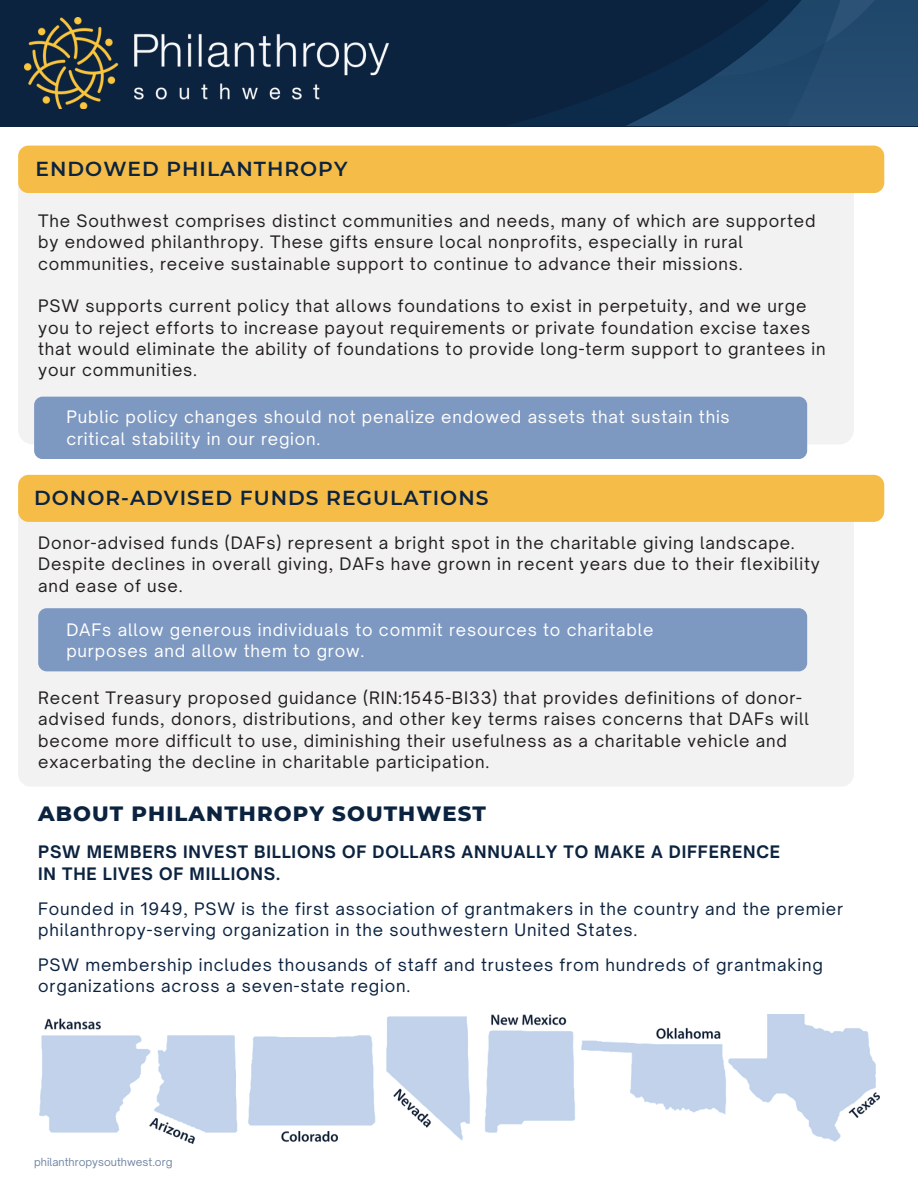
<style>
.page{position:relative;width:918px;height:1188px;background:#fff}
.page>*{position:absolute;margin:0;border:0;box-sizing:border-box;transform-origin:0 0}
.t1{font:800 21.15px "Montserrat";letter-spacing:.05em;color:#0c2340}
.t2{font:600 20.25px "Montserrat";letter-spacing:.05em;color:#0c2340}
.t3{font:16.5px/21.3px "Open Sauce One";letter-spacing:.05em;color:#231f20}
.t4{font:16.5px/21.3px "Open Sauce One";letter-spacing:.05em;color:#0c2340}
.t5{font:16.5px/21.3px "Open Sauce One";letter-spacing:.05em;color:#fff}
.t6{font:700 16.5px/21.3px "Open Sauce One";letter-spacing:.05em;color:#0c2340}
.t7{font:10.65px "Open Sauce One";color:#7388a6}
</style>
<div class="page">
<div style="left:18px;top:522px;width:836px;height:264px;background:#f2f2f2"></div>
<div style="left:18px;top:475px;width:866px;height:47px;background:#f5bd47"></div>
<div style="left:38px;top:608px;width:769px;height:63px;background:#7d98c1;border-radius:8px"></div>
<div style="left:18px;top:174px;width:836px;height:270px;background:#f2f2f2;border-radius:15px"></div>
<div style="left:34px;top:397px;width:773px;height:62px;background:#7d98c1;border-radius:8px"></div>
<div style="left:18px;top:146px;width:866px;height:47px;background:#f5bd47"></div>
<div style="left:0;top:0;width:918px;height:126px;background:#0c2340"></div>
<img style="left:25px;top:17px;width:363px;height:91px">
<svg style="left:626px;top:0;width:292px;height:126px"></svg>
<img style="left:40px;top:1015px;width:839px;height:128px">
<h3 class="t2" style="left:36px;top:156px;width:313px">ENDOWED PHILANTHROPY</h3>
<p class="t3" style="left:38px;top:210px;width:779px">The Southwest comprises distinct communities and needs, many of which are supported by endowed philanthropy. These gifts ensure local nonprofits, especially in rural communities, receive sustainable support to continue to advance their missions.</p>
<h1 class="t3" style="left:38px;top:295px;width:789px">PSW supports current policy that allows foundations to exist in perpetuity, and we urge you to reject efforts to increase payout requirements or private foundation excise taxes that would eliminate the ability of foundations to provide long-term support to grantees in your communities.</h1>
<p class="t5" style="left:66px;top:406px;width:665px">Public policy changes should not penalize endowed assets that sustain this critical stability in our region.</p>
<h2 class="t2" style="left:34px;top:485px;width:456px">DONOR-ADVISED FUNDS REGULATIONS</h2>
<h3 class="t3" style="left:38px;top:532px;width:783px">Donor-advised funds (DAFs) represent a bright spot in the charitable giving landscape.<br>Despite declines in overall giving, DAFs have grown in recent years due to their flexibility and ease of use.</h3>
<h3 class="t5" style="left:66px;top:619px;width:589px">DAFs allow generous individuals to commit resources to charitable purposes and allow them to grow.</h3>
<h3 class="t3" style="left:38px;top:687px;width:772px">Recent Treasury proposed guidance (RIN:1545-BI33) that provides definitions of donor&shy;advised funds, donors, distributions, and other key terms raises concerns that DAFs will become more difficult to use, diminishing their usefulness as a charitable vehicle and exacerbating the decline in charitable participation.</h3>
<h3 class="t1" style="left:38px;top:801px;width:449px">ABOUT PHILANTHROPY SOUTHWEST</h3>
<h1 class="t6" style="left:38px;top:841px;width:743px">PSW MEMBERS INVEST BILLIONS OF DOLLARS ANNUALLY TO MAKE A DIFFERENCE<br>IN THE LIVES OF MILLIONS.</h1>
<h1 class="t4" style="left:38px;top:898px;width:806px">Founded in 1949, PSW is the first association of grantmakers in the country and the premier philanthropy-serving organization in the southwestern United States.</h1>
<h3 class="t4" style="left:38px;top:954px;width:786px">PSW membership includes thousands of staff and trustees from hundreds of grantmaking organizations across a seven-state region.</h3>
<h3 class="t7" style="left:34px;top:1156px;width:140px">philanthropysouthwest.org</h3>
</div>
